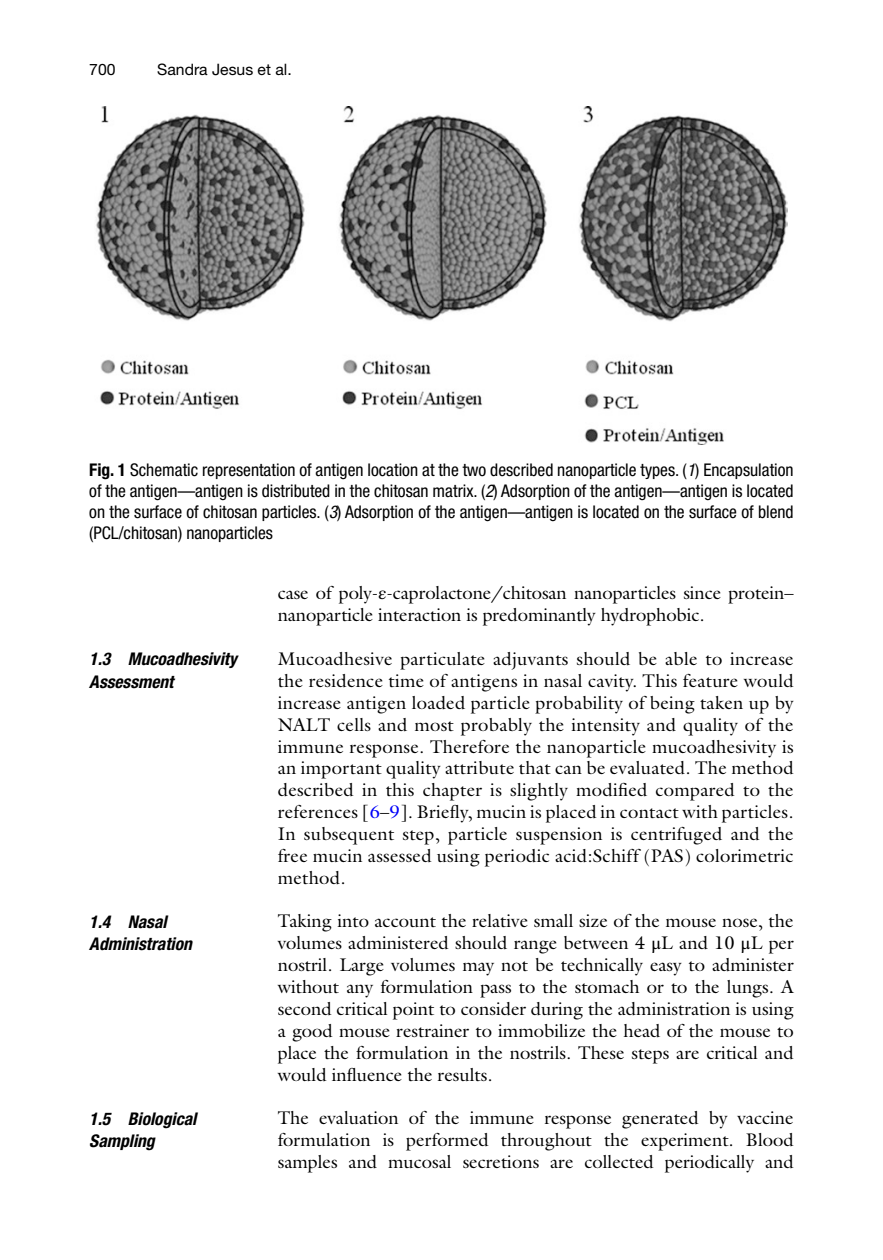
<style>
.page{position:relative;width:883px;height:1260px;background:#fff}
.page>*{position:absolute;margin:0;border:0;box-sizing:border-box;transform-origin:0 0}
.t1{font:18.38px/21.9px "Sdlvvj Lbrskg Galliard";color:#000;text-align:justify}
.t2{font:condensed 17.5px/21px "Cfqlnd Lyxjjv Helvetica Neue";color:#000;text-align:justify}
.t3{font:italic 700 condensed 17.5px/22.8px "Kkvdjx Yhwksk Helvetica Neue";color:#000}
.t4{font:15.75px "Slbblc Tmjcrt Helvetica Neue";color:#000}
.t5{font:15.75px "Ybbmlw Svjdjg Helvetica Neue";color:#000}
.s1{font-family:"Rdjpfs Btpsnb Helvetica Neue";font-weight:700}
.s2{font-family:"Lmxrwy Dxpmcs Helvetica Neue";font-style:italic}
.s3{font-family:"Rcnjcn Gglstg STIX General"}
.s4{color:#0000fa}
</style>
<div class="page">
<img style="left:96px;top:106px;width:692px;height:339px">
<p class="t5" style="left:89px;top:60px;width:28px">700</p>
<p class="t4" style="left:157px;top:60px;width:136px">Sandra Jesus et al.</p>
<p class="t2" style="left:89px;top:459px;width:706px"><span class="s1">Fig. 1</span> Schematic representation of antigen location at the two described nanoparticle types. (<span class="s2">1</span>) Encapsulation of the antigen—antigen is distributed in the chitosan matrix. (<span class="s2">2</span>) Adsorption of the antigen—antigen is located on the surface of chitosan particles. (<span class="s2">3</span>) Adsorption of the antigen—antigen is located on the surface of blend (PCL/chitosan) nanoparticles</p>
<p class="t3" style="left:89px;top:647px;width:149px">1.3 Mucoadhesivity<br>Assessment</p>
<p class="t3" style="left:89px;top:910px;width:104px">1.4 Nasal<br>Administration</p>
<p class="t3" style="left:89px;top:1107px;width:109px">1.5 Biological<br>Sampling</p>
<p class="t1" style="left:278px;top:582px;width:517px">case of poly-<span class="s3">ε</span>-caprolactone/chitosan nanoparticles since protein– nanoparticle interaction is predominantly hydrophobic.</p>
<p class="t1" style="left:278px;top:648px;width:517px">Mucoadhesive particulate adjuvants should be able to increase the residence time of antigens in nasal cavity. This feature would increase antigen loaded particle probability of being taken up by NALT cells and most probably the intensity and quality of the immune response. Therefore the nanoparticle mucoadhesivity is an important quality attribute that can be evaluated. The method described in this chapter is slightly modified compared to the references [<span class="s4">6</span>–<span class="s4">9</span>]. Briefly, mucin is placed in contact with particles.<br>In subsequent step, particle suspension is centrifuged and the free mucin assessed using periodic acid:Schiff (PAS) colorimetric method.</p>
<p class="t1" style="left:278px;top:910px;width:517px">Taking into account the relative small size of the mouse nose, the volumes administered should range between 4 <span class="s3">μ</span>L and 10 <span class="s3">μ</span>L per nostril. Large volumes may not be technically easy to administer without any formulation pass to the stomach or to the lungs. A second critical point to consider during the administration is using a good mouse restrainer to immobilize the head of the mouse to place the formulation in the nostrils. These steps are critical and would influence the results.</p>
<p class="t1" style="left:278px;top:1107px;width:517px">The evaluation of the immune response generated by vaccine formulation is performed throughout the experiment. Blood samples and mucosal secretions are collected periodically and</p>
</div>
